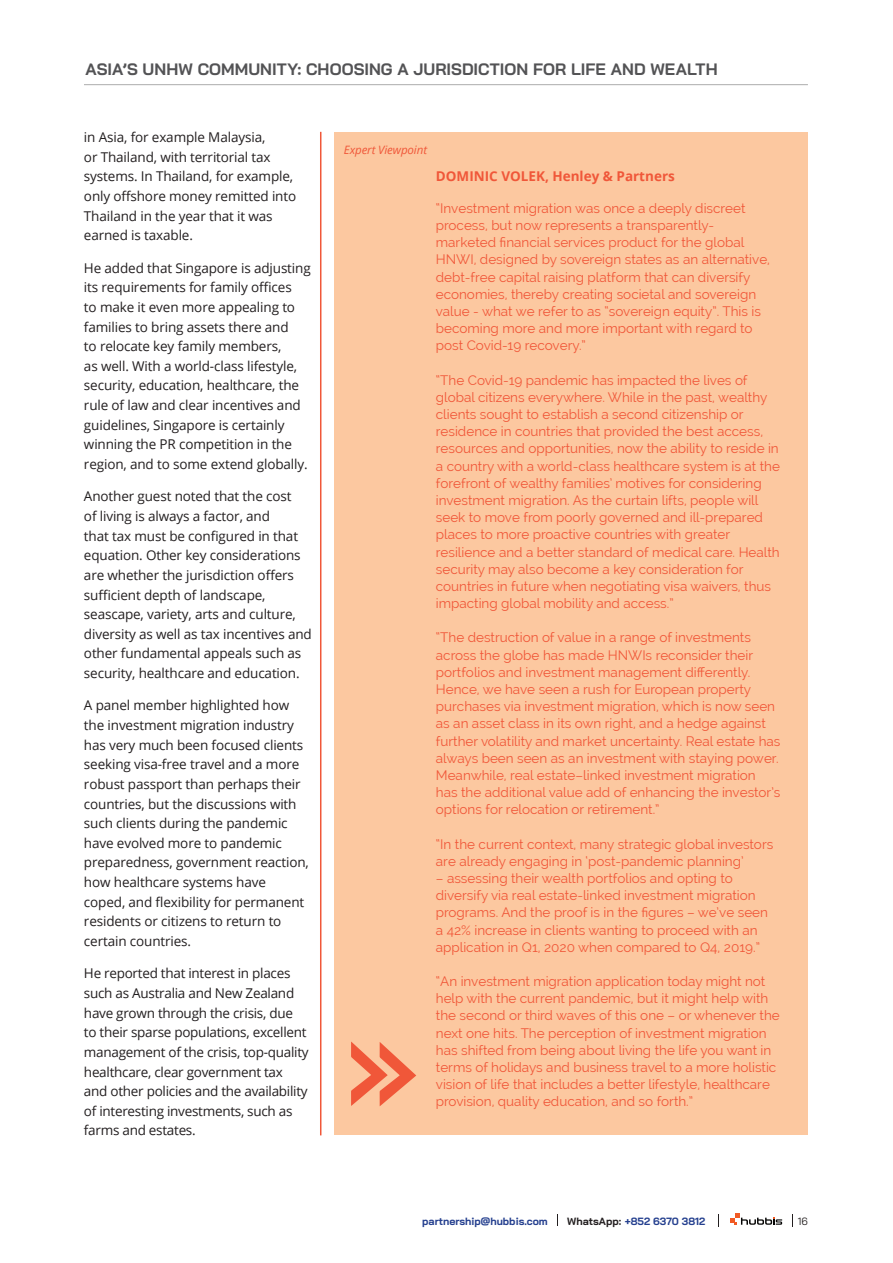
<style>
.page{position:relative;width:893px;height:1263px;background:#fff}
.page>*{position:absolute;margin:0;border:0;box-sizing:border-box;transform-origin:0 0}
.t1{font:700 16.5px "Bai Jamjuree";color:#535355}
.Paragraph_Style_1{font:13.5px/17.2px "Raleway";color:#f05739}
.t2{font:13.5px/19.6px "Open Sans";letter-spacing:-.01em;color:#231f20}
.t3{font:700 13.5px "Open Sans";color:#f05739}
.t4{font:italic 11.55px "Open Sans";letter-spacing:-.01em;color:#f05739}
.t5{font:700 10.5px "Bai Jamjuree";color:#25408f}
.t6{font:10.5px "Bai Jamjuree";color:#231f20}
.s1{color:#231f20}
</style>
<div class="page">
<svg style="left:730px;top:1213px;width:52px;height:12px"></svg>
<svg style="left:718px;top:1214px;width:1px;height:13px"></svg>
<svg style="left:792px;top:1214px;width:1px;height:13px"></svg>
<hr style="left:84px;top:84px;width:724px;height:1px;background:#adadad">
<hr style="left:320px;top:132px;width:1px;height:1003px;background:#f05739">
<div style="left:334px;top:132px;width:474px;height:1002px;background:#fcc8a0"></div>
<svg style="left:351px;top:1041px;width:65px;height:65px"></svg>
<p class="t1" style="left:85px;top:59px;width:634px">ASIA’S UNHW COMMUNITY: CHOOSING A JURISDICTION FOR LIFE AND WEALTH</p>
<p class="t2" style="left:84px;top:127px;width:214px">in Asia, for example Malaysia,<br>or Thailand, with territorial tax systems. In Thailand, for example, only offshore money remitted into<br>Thailand in the year that it was earned is taxable.</p>
<p class="t2" style="left:84px;top:258px;width:228px">He added that Singapore is adjusting its requirements for family offices<br>to make it even more appealing to families to bring assets there and<br>to relocate key family members,<br>as well. With a world-class lifestyle, security, education, healthcare, the rule of law and clear incentives and guidelines, Singapore is certainly winning the PR competition in the region, and to some extend globally.</p>
<p class="t2" style="left:84px;top:486px;width:229px">Another guest noted that the cost<br>of living is always a factor, and<br>that tax must be configured in that equation. Other key considerations are whether the jurisdiction offers sufficient depth of landscape, seascape, variety, arts and culture, diversity as well as tax incentives and other fundamental appeals such as security, healthcare and education.</p>
<p class="t2" style="left:84px;top:695px;width:226px">A panel member highlighted how the investment migration industry has very much been focused clients seeking visa-free travel and a more robust passport than perhaps their countries, but the discussions with such clients during the pandemic have evolved more to pandemic preparedness, government reaction, how healthcare systems have coped, and flexibility for permanent residents or citizens to return to certain countries.</p>
<p class="t2" style="left:84px;top:963px;width:226px">He reported that interest in places such as Australia and New Zealand have grown through the crisis, due to their sparse populations, excellent management of the crisis, top-quality healthcare, clear government tax and other policies and the availability of interesting investments, such as farms and estates.</p>
<p class="t4" style="left:344px;top:142px;width:85px">Expert Viewpoint</p>
<p class="t3" style="left:436px;top:166px;width:240px">DOMINIC VOLEK, Henley &amp; Partners</p>
<p class="Paragraph_Style_1" style="left:436px;top:199px;width:336px">“Investment migration was once a deeply discreet process, but now represents a transparently&shy;marketed financial services product for the global HNWI, designed by sovereign states as an alternative, debt-free capital raising platform that can diversify economies, thereby creating societal and sovereign value - what we refer to as “sovereign equity”. This is becoming more and more important with regard to post Covid-19 recovery.”</p>
<p class="Paragraph_Style_1" style="left:436px;top:371px;width:346px">“The Covid-19 pandemic has impacted the lives of global citizens everywhere. While in the past, wealthy clients sought to establish a second citizenship or residence in countries that provided the best access, resources and opportunities, now the ability to reside in a country with a world-class healthcare system is at the forefront of wealthy families’ motives for considering investment migration. As the curtain lifts, people will seek to move from poorly governed and ill-prepared places to more proactive countries with greater resilience and a better standard of medical care. Health security may also become a key consideration for countries in future when negotiating visa waivers, thus impacting global mobility and access.”</p>
<p class="Paragraph_Style_1" style="left:436px;top:629px;width:346px">“The destruction of value in a range of investments across the globe has made HNWIs reconsider their portfolios and investment management differently.<br>Hence, we have seen a rush for European property purchases via investment migration, which is now seen as an asset class in its own right, and a hedge against further volatility and market uncertainty. Real estate has always been seen as an investment with staying power.<br>Meanwhile, real estate–linked investment migration has the additional value add of enhancing the investor’s options for relocation or retirement.”</p>
<p class="Paragraph_Style_1" style="left:436px;top:835px;width:339px">“In the current context, many strategic global investors are already engaging in ‘post-pandemic planning’</p>
<p class="Paragraph_Style_1" style="left:436px;top:869px;width:334px">– assessing their wealth portfolios and opting to diversify via real estate-linked investment migration programs. And the proof is in the figures – we’ve seen a 42% increase in clients wanting to proceed with an application in Q1, 2020 when compared to Q4, 2019.”</p>
<p class="Paragraph_Style_1" style="left:436px;top:973px;width:345px">“An investment migration application today might not help with the current pandemic, but it might help with the second or third waves of this one – or whenever the next one hits. The perception of investment migration has shifted from being about living the life you want in terms of holidays and business travel to a more holistic vision of life that includes a better lifestyle, healthcare provision, quality education, and so forth.”</p>
<p class="t5" style="left:422px;top:1215px;width:127px">partnership@hubbis.com</p>
<p class="t5" style="left:567px;top:1215px;width:139px"><span class="s1">WhatsApp:</span> +852 6370 3812</p>
<p class="t6" style="left:798px;top:1212px;width:12px">16</p>
</div>
